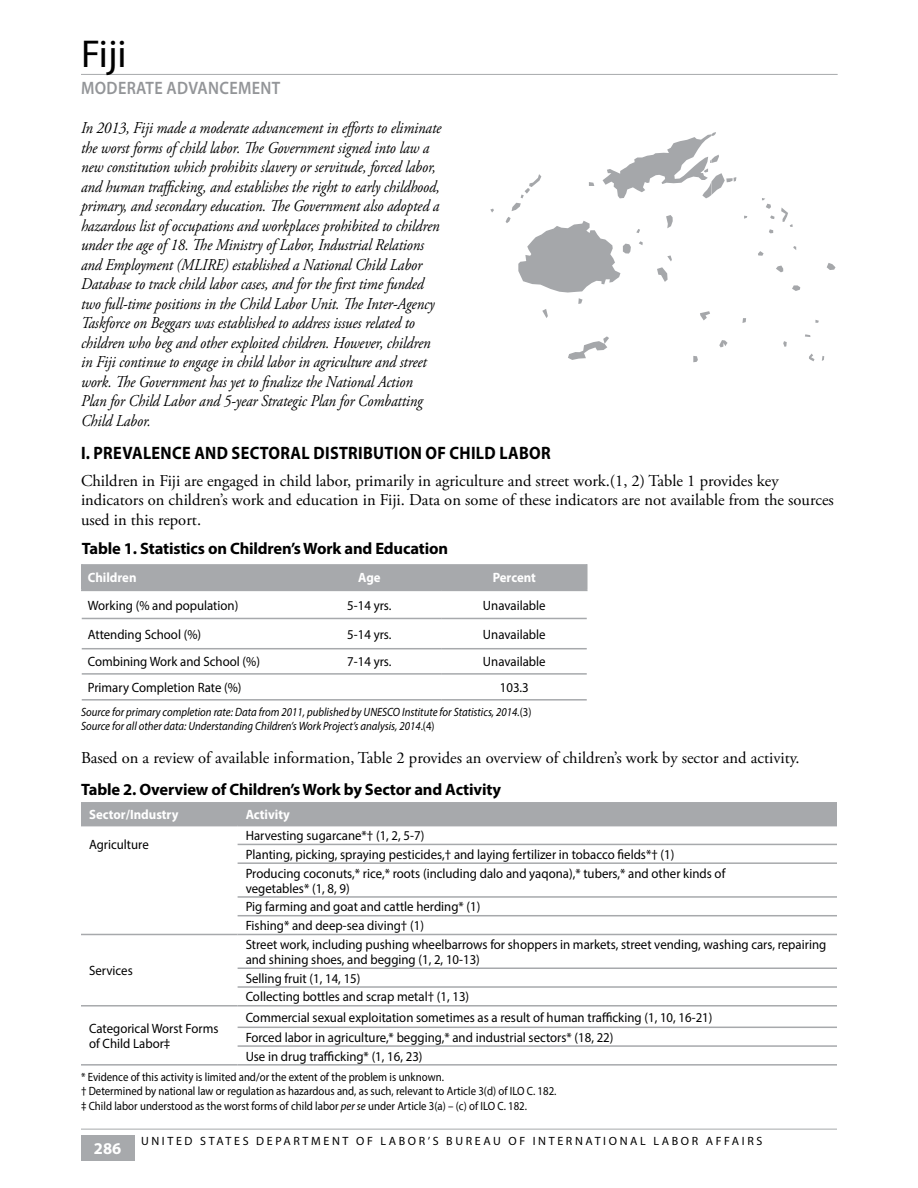
<style>
.page{position:relative;width:918px;height:1188px;background:#fff}
.page>*{position:absolute;margin:0;border:0;box-sizing:border-box;transform-origin:0 0}
.Country_Head-1{font:39px "Myriad Pro";color:#000}
.H1-MAIN_HEADS{font:700 18px "Myriad Pro";letter-spacing:.02em;color:#000;scale:.9 1}
.Assessment-1{font:600 18px "Myriad Pro";letter-spacing:.02em;color:#939598;scale:.9 1}
.LEAD_IN_TEXT{font:italic 16.5px/19.5px "Adobe Garamond Pro";letter-spacing:-.005em;color:#000;scale:.9 1}
.t1{font:16.5px/19.8px "Adobe Garamond Pro";color:#000}
.TABLE_TITLES{font:700 16.5px "Myriad Pro";letter-spacing:-.01em;color:#000}
.t2{font:700 16.5px "Myriad Pro";color:#fff}
.TABLE_TEXT{font:13.5px/15px "Myriad Pro";color:#000;scale:.95 1}
.TABLE_TEXT-2{font:700 13.5px "Myriad Pro";color:#fff;scale:.95 1}
.TABLE_SOURCES{font:12px "Myriad Pro";color:#000;scale:.9 1}
.TABLE_SOURCES-2{font:italic 12px "Myriad Pro";color:#000;scale:.9 1}
.TABLE_SOURCES-3{font:12px "Myriad Pro";letter-spacing:.22em;color:#000}
.s1{font-style:normal}
.s2{font-style:italic}
</style>
<div class="page">
<div style="left:81px;top:1136px;width:53px;height:25px;background:#a7a9ac"></div>
<hr style="left:81px;top:1129px;width:756px;height:1px;background:#a7a9ac">
<svg style="left:700px;top:311px;width:10px;height:9px"></svg>
<svg style="left:693px;top:356px;width:5px;height:6px"></svg>
<svg style="left:568px;top:336px;width:41px;height:24px"></svg>
<svg style="left:719px;top:340px;width:9px;height:7px"></svg>
<svg style="left:742px;top:318px;width:4px;height:5px"></svg>
<svg style="left:657px;top:267px;width:11px;height:15px"></svg>
<svg style="left:666px;top:215px;width:7px;height:13px"></svg>
<svg style="left:506px;top:217px;width:5px;height:6px"></svg>
<svg style="left:589px;top:182px;width:5px;height:4px"></svg>
<svg style="left:667px;top:255px;width:5px;height:6px"></svg>
<svg style="left:518px;top:221px;width:125px;height:97px"></svg>
<svg style="left:827px;top:263px;width:8px;height:7px"></svg>
<svg style="left:758px;top:251px;width:6px;height:5px"></svg>
<svg style="left:776px;top:266px;width:7px;height:6px"></svg>
<svg style="left:769px;top:229px;width:4px;height:4px"></svg>
<svg style="left:770px;top:215px;width:5px;height:4px"></svg>
<svg style="left:783px;top:341px;width:4px;height:6px"></svg>
<svg style="left:815px;top:320px;width:4px;height:3px"></svg>
<svg style="left:792px;top:285px;width:8px;height:6px"></svg>
<svg style="left:805px;top:334px;width:5px;height:3px"></svg>
<svg style="left:809px;top:354px;width:6px;height:7px"></svg>
<svg style="left:512px;top:174px;width:29px;height:37px"></svg>
<svg style="left:762px;top:198px;width:9px;height:11px"></svg>
<svg style="left:603px;top:132px;width:133px;height:66px"></svg>
<svg style="left:781px;top:208px;width:12px;height:19px"></svg>
<hr style="left:81px;top:74px;width:757px;height:1px;background:#a7a9ac">
<hr style="left:82px;top:699px;width:215px;height:2px;background:#a7a9ac">
<hr style="left:297px;top:699px;width:145px;height:2px;background:#a7a9ac">
<hr style="left:442px;top:699px;width:145px;height:2px;background:#a7a9ac">
<div style="left:81px;top:564px;width:505px;height:26px;background:#a7a9ac"></div>
<hr style="left:586px;top:564px;width:2px;height:26px;background:#a7a9ac">
<hr style="left:81px;top:590px;width:216px;height:1px;background:#a7a9ac">
<hr style="left:297px;top:590px;width:145px;height:1px;background:#a7a9ac">
<hr style="left:442px;top:590px;width:146px;height:1px;background:#a7a9ac">
<hr style="left:82px;top:618px;width:215px;height:1px;background:#a7a9ac">
<hr style="left:297px;top:618px;width:145px;height:1px;background:#a7a9ac">
<hr style="left:442px;top:618px;width:145px;height:1px;background:#a7a9ac">
<hr style="left:82px;top:648px;width:215px;height:1px;background:#a7a9ac">
<hr style="left:297px;top:648px;width:145px;height:1px;background:#a7a9ac">
<hr style="left:442px;top:648px;width:145px;height:1px;background:#a7a9ac">
<hr style="left:82px;top:673px;width:215px;height:2px;background:#a7a9ac">
<hr style="left:297px;top:673px;width:145px;height:2px;background:#a7a9ac">
<hr style="left:442px;top:673px;width:145px;height:2px;background:#a7a9ac">
<div style="left:81px;top:802px;width:756px;height:23px;background:#a7a9ac"></div>
<hr style="left:81px;top:825px;width:157px;height:1px;background:#a7a9ac">
<hr style="left:238px;top:825px;width:599px;height:1px;background:#a7a9ac">
<hr style="left:238px;top:844px;width:599px;height:1px;background:#a7a9ac">
<hr style="left:238px;top:862px;width:599px;height:2px;background:#a7a9ac">
<hr style="left:238px;top:896px;width:599px;height:2px;background:#a7a9ac">
<hr style="left:238px;top:915px;width:599px;height:1px;background:#a7a9ac">
<hr style="left:81px;top:934px;width:157px;height:1px;background:#a7a9ac">
<hr style="left:238px;top:934px;width:599px;height:1px;background:#a7a9ac">
<hr style="left:238px;top:968px;width:599px;height:1px;background:#a7a9ac">
<hr style="left:238px;top:986px;width:599px;height:2px;background:#a7a9ac">
<hr style="left:81px;top:1005px;width:157px;height:2px;background:#a7a9ac">
<hr style="left:238px;top:1005px;width:599px;height:2px;background:#a7a9ac">
<hr style="left:238px;top:1027px;width:599px;height:1px;background:#a7a9ac">
<hr style="left:238px;top:1045px;width:599px;height:2px;background:#a7a9ac">
<hr style="left:81px;top:1064px;width:157px;height:2px;background:#a7a9ac">
<hr style="left:238px;top:1064px;width:599px;height:2px;background:#a7a9ac">
<p class="Country_Head-1" style="left:81px;top:30px;width:47px">Fiji</p>
<p class="Assessment-1" style="left:81px;top:77px;width:223px">MODERATE ADVANCEMENT</p>
<p class="LEAD_IN_TEXT" style="left:81px;top:119px;width:402px">In 2013, Fiji made a moderate advancement in efforts to eliminate the worst forms of child labor. The Government signed into law a new constitution which prohibits slavery or servitude, forced labor, and human trafficking, and establishes the right to early childhood, primary, and secondary education. The Government also adopted a hazardous list of occupations and workplaces prohibited to children under the age of 18. The Ministry of Labor, Industrial Relations and Employment (MLIRE) established a National Child Labor Database to track child labor cases, and for the first time funded two full-time positions in the Child Labor Unit. The Inter-Agency Taskforce on Beggars was established to address issues related to children who beg and other exploited children. However, children in Fiji continue to engage in child labor in agriculture and street work. The Government has yet to finalize the National Action Plan for Child Labor and 5-year Strategic Plan for Combatting Child Labor.</p>
<h2 class="H1-MAIN_HEADS" style="left:81px;top:441px;width:523px">I. PREVALENCE AND SECTORAL DISTRIBUTION OF CHILD LABOR</h2>
<p class="t1" style="left:81px;top:471px;width:754px">Children in Fiji are engaged in child labor, primarily in agriculture and street work.(1, 2) Table 1 provides key indicators on children’s work and education in Fiji. Data on some of these indicators are not available from the sources used in this report.</p>
<h4 class="TABLE_TITLES" style="left:82px;top:538px;width:368px">Table 1. Statistics on Children’s Work and Education</h4>
<p class="TABLE_TEXT-2" style="left:88px;top:569px;width:53px">Children</p>
<p class="TABLE_TEXT-2" style="left:358px;top:569px;width:25px">Age</p>
<p class="TABLE_TEXT-2" style="left:493px;top:569px;width:47px">Percent</p>
<p class="TABLE_TEXT" style="left:88px;top:597px;width:160px">Working (% and population)</p>
<p class="TABLE_TEXT" style="left:347px;top:597px;width:48px">5-14 yrs.</p>
<p class="TABLE_TEXT" style="left:483px;top:597px;width:68px">Unavailable</p>
<p class="TABLE_TEXT" style="left:88px;top:626px;width:121px">Attending School (%)</p>
<p class="TABLE_TEXT" style="left:347px;top:626px;width:48px">5-14 yrs.</p>
<p class="TABLE_TEXT" style="left:483px;top:626px;width:68px">Unavailable</p>
<p class="TABLE_TEXT" style="left:88px;top:654px;width:183px">Combining Work and School (%)</p>
<p class="TABLE_TEXT" style="left:347px;top:654px;width:48px">7-14 yrs.</p>
<p class="TABLE_TEXT" style="left:483px;top:654px;width:68px">Unavailable</p>
<p class="TABLE_TEXT" style="left:88px;top:680px;width:163px">Primary Completion Rate (%)</p>
<p class="TABLE_TEXT" style="left:500px;top:680px;width:32px">103.3</p>
<p class="TABLE_SOURCES-2" style="left:81px;top:704px;width:502px">Source for primary completion rate: Data from 2011, published by UNESCO Institute for Statistics, 2014.<span class="s1">(3)</span></p>
<p class="TABLE_SOURCES-2" style="left:81px;top:719px;width:394px">Source for all other data: Understanding Children’s Work Project’s analysis, 2014<span class="s1">.(4)</span></p>
<p class="t1" style="left:81px;top:749px;width:720px">Based on a review of available information, Table 2 provides an overview of children’s work by sector and activity.</p>
<h4 class="TABLE_TITLES" style="left:81px;top:779px;width:422px">Table 2. Overview of Children’s Work by Sector and Activity</h4>
<p class="TABLE_TEXT-2" style="left:89px;top:806px;width:96px">Sector/Industry</p>
<p class="TABLE_TEXT-2" style="left:246px;top:806px;width:48px">Activity</p>
<p class="TABLE_TEXT" style="left:89px;top:837px;width:64px">Agriculture</p>
<p class="TABLE_TEXT" style="left:246px;top:828px;width:190px">Harvesting sugarcane*† (1, 2, 5-7)</p>
<p class="TABLE_TEXT" style="left:246px;top:847px;width:453px">Planting, picking, spraying pesticides,† and laying fertilizer in tobacco fields*† (1)</p>
<p class="TABLE_TEXT" style="left:246px;top:865px;width:506px">Producing coconuts,* rice,* roots (including dalo and yaqona),* tubers,* and other kinds of vegetables* (1, 8, 9)</p>
<p class="TABLE_TEXT" style="left:246px;top:899px;width:249px">Pig farming and goat and cattle herding* (1)</p>
<p class="TABLE_TEXT" style="left:246px;top:918px;width:189px">Fishing* and deep-sea diving† (1)</p>
<p class="TABLE_TEXT" style="left:89px;top:963px;width:47px">Services</p>
<p class="TABLE_TEXT" style="left:246px;top:937px;width:613px">Street work, including pushing wheelbarrows for shoppers in markets, street vending, washing cars, repairing and shining shoes, and begging (1, 2, 10-13)</p>
<p class="TABLE_TEXT" style="left:246px;top:970px;width:122px">Selling fruit (1, 14, 15)</p>
<p class="TABLE_TEXT" style="left:246px;top:989px;width:237px">Collecting bottles and scrap metal† (1, 13)</p>
<p class="TABLE_TEXT" style="left:246px;top:1009px;width:493px">Commercial sexual exploitation sometimes as a result of human trafficking (1, 10, 16-21)</p>
<p class="TABLE_TEXT" style="left:246px;top:1030px;width:389px">Forced labor in agriculture,* begging,* and industrial sectors* (18, 22)</p>
<p class="TABLE_TEXT" style="left:246px;top:1048px;width:188px">Use in drug trafficking* (1, 16, 23)</p>
<p class="TABLE_SOURCES" style="left:81px;top:1069px;width:405px">* Evidence of this activity is limited and/or the extent of the problem is unknown.</p>
<p class="TABLE_SOURCES" style="left:81px;top:1084px;width:530px">† Determined by national law or regulation as hazardous and, as such, relevant to Article 3(d) of ILO C. 182.</p>
<p class="TABLE_SOURCES" style="left:81px;top:1098px;width:497px">‡ Child labor understood as the worst forms of child labor <span class="s2">per se</span> under Article 3(a) – (c) of ILO C. 182.</p>
<p class="TABLE_TEXT" style="left:89px;top:1021px;width:138px">Categorical Worst Forms of Child Labor‡</p>
<p class="t2" style="left:94px;top:1138px;width:29px">286</p>
<p class="TABLE_SOURCES-3" style="left:141px;top:1133px;width:623px">UNITED STATES DEPARTMENT OF LABOR’S BUREAU OF INTERNATIONAL LABOR AFFAIRS</p>
</div>
